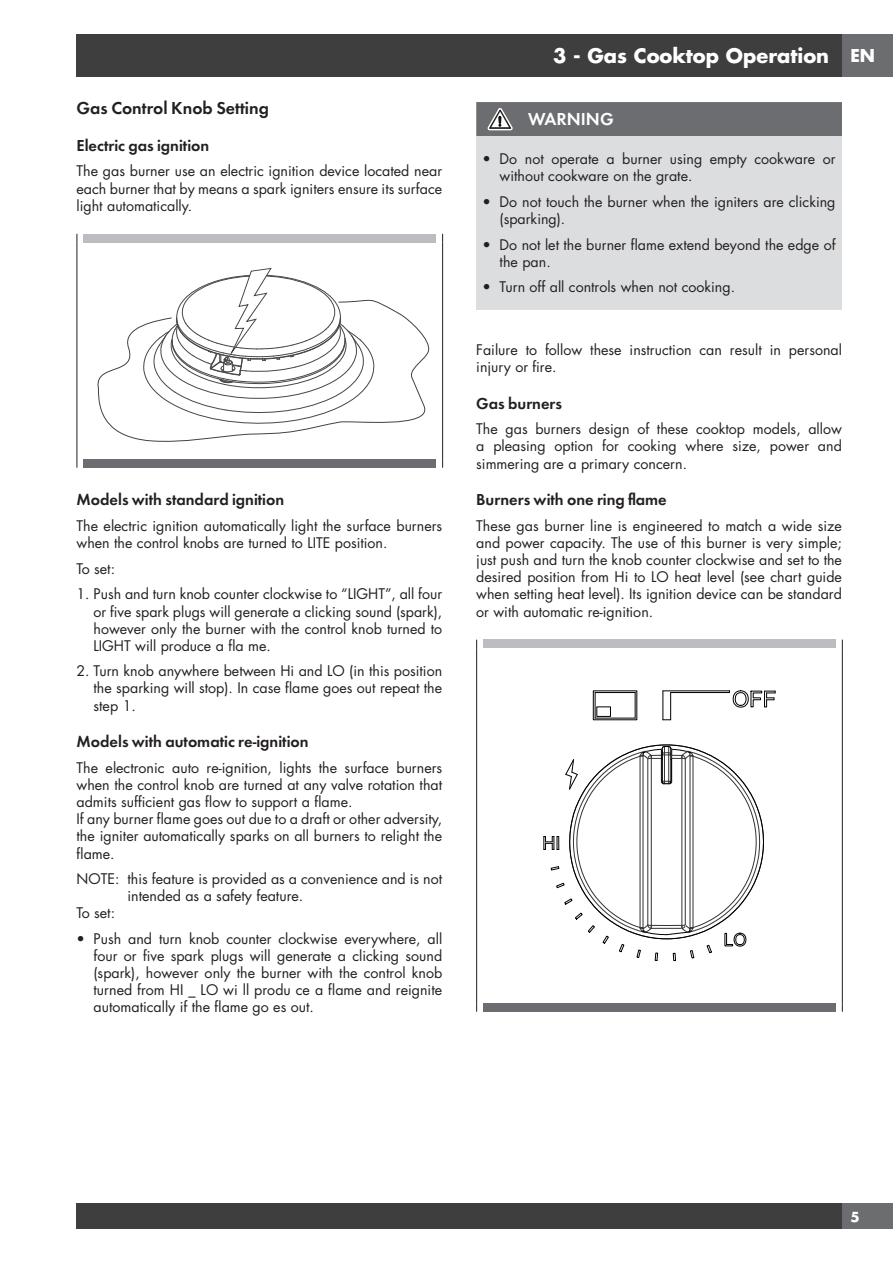
<style>
.page{position:relative;width:893px;height:1263px;background:#fff}
.page>*{position:absolute;margin:0;border:0;box-sizing:border-box;transform-origin:0 0}
.t1{font:700 19.5px "Futura";color:#fff}
.t2{font:18px "Futura Dem Bld";color:#231f20}
.t3{font:18px "Futura Dem Bld";color:#fff}
.t4{font:700 17.25px "Futura";color:#fff}
.t5{font:16.5px "Futura Dem Bld";color:#231f20}
.t6{font:14.25px/17.1px "Futura";color:#231f20;text-align:justify}
.t7{font:700 13.5px "Futura";color:#fff}
</style>
<div class="page">
<div style="left:77px;top:34px;width:765px;height:43px;background:#3e3e3f"></div>
<div style="left:842px;top:34px;width:51px;height:43px;background:#6c6d70"></div>
<div style="left:77px;top:1203px;width:765px;height:26px;background:#3e3e3f"></div>
<div style="left:842px;top:1203px;width:51px;height:26px;background:#6c6d70"></div>
<div style="left:83px;top:234px;width:353px;height:8px;background:#bcbdc0"></div>
<div style="left:83px;top:459px;width:353px;height:9px;background:#6c6d70"></div>
<hr style="left:77px;top:242px;width:1px;height:217px;background:#231f20">
<hr style="left:442px;top:242px;width:1px;height:217px;background:#231f20">
<svg style="left:97px;top:300px;width:333px;height:142px"></svg>
<svg style="left:143px;top:268px;width:231px;height:157px"></svg>
<div style="left:476px;top:136px;width:366px;height:173px;background:#dcdddf"></div>
<div style="left:476px;top:102px;width:366px;height:34px;background:#6c6d70"></div>
<div style="left:483px;top:640px;width:353px;height:8px;background:#bcbdc0"></div>
<div style="left:483px;top:1003px;width:353px;height:9px;background:#6c6d70"></div>
<hr style="left:476px;top:648px;width:1px;height:355px;background:#231f20">
<hr style="left:842px;top:648px;width:1px;height:355px;background:#231f20">
<div style="left:593px;top:691px;width:44px;height:29px;border:1px solid #000"></div>
<hr style="left:595px;top:692px;width:40px;height:1px;background:#000">
<svg style="left:635px;top:692px;width:1px;height:26px"></svg>
<hr style="left:595px;top:718px;width:40px;height:1px;background:#000">
<svg style="left:595px;top:693px;width:1px;height:25px"></svg>
<hr style="left:671px;top:692px;width:58px;height:1px;background:#000">
<svg style="left:663px;top:692px;width:8px;height:28px"></svg>
<hr style="left:663px;top:691px;width:66px;height:1px;background:#000">
<svg style="left:729px;top:690px;width:47px;height:18px"></svg>
<div style="left:596px;top:707px;width:15px;height:10px;border:1px solid #000"></div>
<svg style="left:544px;top:744px;width:220px;height:217px"></svg>
<p class="t2" style="left:77px;top:96px;width:194px">Gas Control Knob Setting</p>
<p class="t5" style="left:77px;top:134px;width:134px">Electric gas ignition</p>
<p class="t6" style="left:77px;top:162px;width:367px">The gas burner use an electric ignition device located near each burner that by means a spark igniters ensure its surface light automatically.</p>
<p class="t5" style="left:77px;top:489px;width:209px">Models with standard ignition</p>
<p class="t6" style="left:77px;top:517px;width:367px">The electric ignition automatically light the surface burners when the control knobs are turned to LITE position.</p>
<p class="t6" style="left:77px;top:560px;width:40px">To set:</p>
<p class="t6" style="left:94px;top:585px;width:350px;text-indent:-17px">1. Push and turn knob counter clockwise to “LIGHT”, all four or five spark plugs will generate a clicking sound (spark), however only the burner with the control knob turned to LIGHT will produce a fla me.</p>
<p class="t6" style="left:94px;top:662px;width:350px;text-indent:-17px">2. Turn knob anywhere between Hi and LO (in this position the sparking will stop). In case flame goes out repeat the step 1.</p>
<p class="t5" style="left:77px;top:731px;width:234px">Models with automatic re-ignition</p>
<p class="t6" style="left:77px;top:759px;width:367px;text-align:left">The electronic auto re-ignition, lights the surface burners when the control knob are turned at any valve rotation that admits sufficient gas flow to support a flame.<br>If any burner flame goes out due to a draft or other adversity, the igniter automatically sparks on all burners to relight the flame.</p>
<p class="t6" style="left:77px;top:870px;width:367px">NOTE: this feature is provided as a convenience and is not</p>
<p class="t6" style="left:128px;top:887px;width:177px">intended as a safety feature.</p>
<p class="t6" style="left:77px;top:904px;width:40px">To set:</p>
<p class="t6" style="left:94px;top:930px;width:350px;text-indent:-17px">• Push and turn knob counter clockwise everywhere, all four or five spark plugs will generate a clicking sound (spark), however only the burner with the control knob turned from HI _ LO wi ll produ ce a flame and reignite automatically if the flame go es out.</p>
<h1 class="t1" style="left:553px;top:42px;width:278px">3 - Gas Cooktop Operation</h1>
<p class="t4" style="left:850px;top:44px;width:26px">EN</p>
<p class="t3" style="left:528px;top:107px;width:87px">WARNING</p>
<p class="t6" style="left:500px;top:150px;width:337px;text-indent:-17px">• Do not operate a burner using empty cookware or without cookware on the grate.</p>
<p class="t6" style="left:500px;top:193px;width:337px;text-indent:-17px">• Do not touch the burner when the igniters are clicking (sparking).</p>
<p class="t6" style="left:500px;top:236px;width:337px;text-indent:-17px">• Do not let the burner flame extend beyond the edge of the pan.</p>
<p class="t6" style="left:483px;top:278px;width:254px">• Turn off all controls when not cooking.</p>
<p class="t6" style="left:476px;top:341px;width:367px">Failure to follow these instruction can result in personal injury or fire.</p>
<p class="t5" style="left:476px;top:392px;width:87px">Gas burners</p>
<p class="t6" style="left:476px;top:420px;width:367px">The gas burners design of these cooktop models, allow a pleasing option for cooking where size, power and simmering are a primary concern.</p>
<p class="t5" style="left:476px;top:489px;width:192px">Burners with one ring flame</p>
<p class="t6" style="left:476px;top:517px;width:367px">These gas burner line is engineered to match a wide size and power capacity. The use of this burner is very simple; just push and turn the knob counter clockwise and set to the desired position from Hi to LO heat level (see chart guide when setting heat level). Its ignition device can be standard or with automatic re-ignition.</p>
<p class="t7" style="left:850px;top:1207px;width:11px">5</p>
</div>
